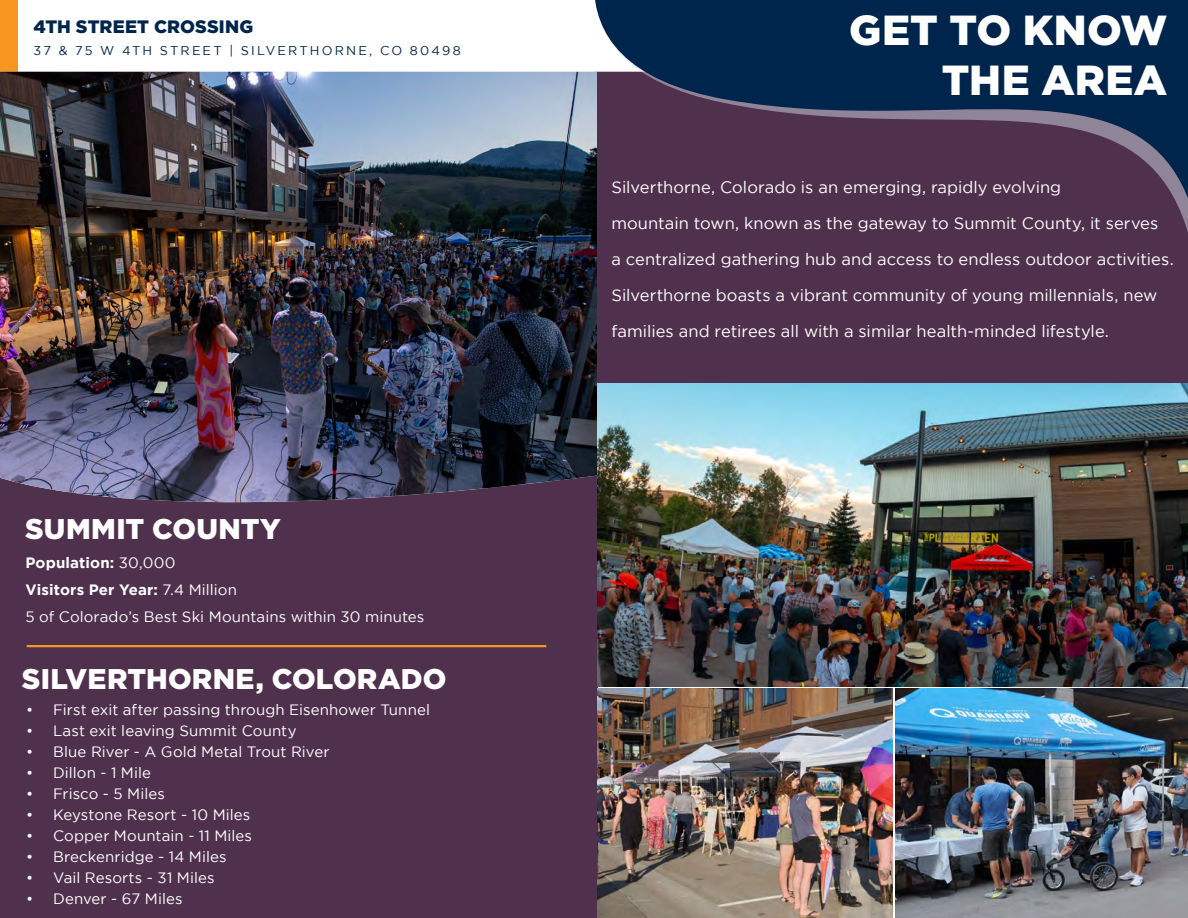
<style>
.page{position:relative;width:1188px;height:918px;background:#fff}
.page>*{position:absolute;margin:0;border:0;box-sizing:border-box;transform-origin:0 0}
.t1{font:900 42px "Gotham";letter-spacing:.005em;color:#fff}
.t2{font:900 28.5px "Gotham";letter-spacing:.005em;color:#fff}
.t3{font:900 18px "Gotham";letter-spacing:.005em;color:#00254c}
.t4{font:16.5px/36px "Gotham";color:#fff}
.t5{font:15px "Gotham";letter-spacing:.01em;color:#fff}
.t6{font:700 15px "Gotham";letter-spacing:.01em;color:#fff}
.t7{font:12.75px "Gotham";letter-spacing:.165em;color:#00254c}
.s1{font-weight:400}
</style>
<div class="page">
<svg style="left:598px;top:686px;width:590px;height:4px"></svg>
<div style="left:0;top:0;width:18px;height:72px;background:#f79521"></div>
<div style="left:598px;top:238px;width:590px;height:145px;background:#50314d"></div>
<div style="left:0;top:214px;width:598px;height:704px;background:#50314d"></div>
<img style="left:0;top:72px;width:597px;height:431px">
<img style="left:598px;top:688px;width:294px;height:230px">
<img style="left:895px;top:688px;width:293px;height:230px">
<img style="left:598px;top:383px;width:590px;height:303px">
<div style="left:594px;top:202px;width:594px;height:36px;background:#50314d"></div>
<svg style="left:594px;top:0;width:594px;height:202px;fill:#00254c"></svg>
<hr style="left:27px;top:645px;width:519px;height:2px;background:#f79521">
<p class="t3" style="left:34px;top:16px;width:221px">4TH STREET CROSSING</p>
<p class="t7" style="left:34px;top:44px;width:429px">37 &amp; 75 W 4TH STREET | SILVERTHORNE, CO 80498</p>
<p class="t2" style="left:25px;top:513px;width:257px">SUMMIT COUNTY</p>
<p class="t6" style="left:26px;top:554px;width:152px">Population: <span class="s1">30,000</span></p>
<p class="t6" style="left:26px;top:581px;width:213px">Visitors Per Year: <span class="s1">7.4 Million</span></p>
<p class="t5" style="left:26px;top:609px;width:400px">5 of Colorado’s Best Ski Mountains within 30 minutes</p>
<p class="t2" style="left:22px;top:662px;width:426px">SILVERTHORNE, COLORADO</p>
<p class="t5" style="left:26px;top:701px;width:405px">• First exit after passing through Eisenhower Tunnel</p>
<p class="t5" style="left:26px;top:722px;width:272px">• Last exit leaving Summit County</p>
<p class="t5" style="left:26px;top:743px;width:305px">• Blue River - A Gold Metal Trout River</p>
<p class="t5" style="left:26px;top:764px;width:126px">• Dillon - 1 Mile</p>
<p class="t5" style="left:26px;top:785px;width:140px">• Frisco - 5 Miles</p>
<p class="t5" style="left:26px;top:806px;width:226px">• Keystone Resort - 10 Miles</p>
<p class="t5" style="left:26px;top:827px;width:228px">• Copper Mountain - 11 Miles</p>
<p class="t5" style="left:26px;top:848px;width:202px">• Breckenridge - 14 Miles</p>
<p class="t5" style="left:26px;top:869px;width:190px">• Vail Resorts - 31 Miles</p>
<p class="t5" style="left:26px;top:890px;width:158px">• Denver - 67 Miles</p>
<p class="t1" style="left:849px;top:5px;width:320px">GET TO KNOW</p>
<p class="t1" style="left:942px;top:56px;width:227px">THE AREA</p>
<p class="t4" style="left:611px;top:169px;width:451px">Silverthorne, Colorado is an emerging, rapidly evolving</p>
<p class="t4" style="left:611px;top:205px;width:548px">mountain town, known as the gateway to Summit County, it serves</p>
<p class="t4" style="left:611px;top:241px;width:564px">a centralized gathering hub and access to endless outdoor activities.<br>Silverthorne boasts a vibrant community of young millennials, new families and retirees all with a similar health-minded lifestyle.</p>
</div>
